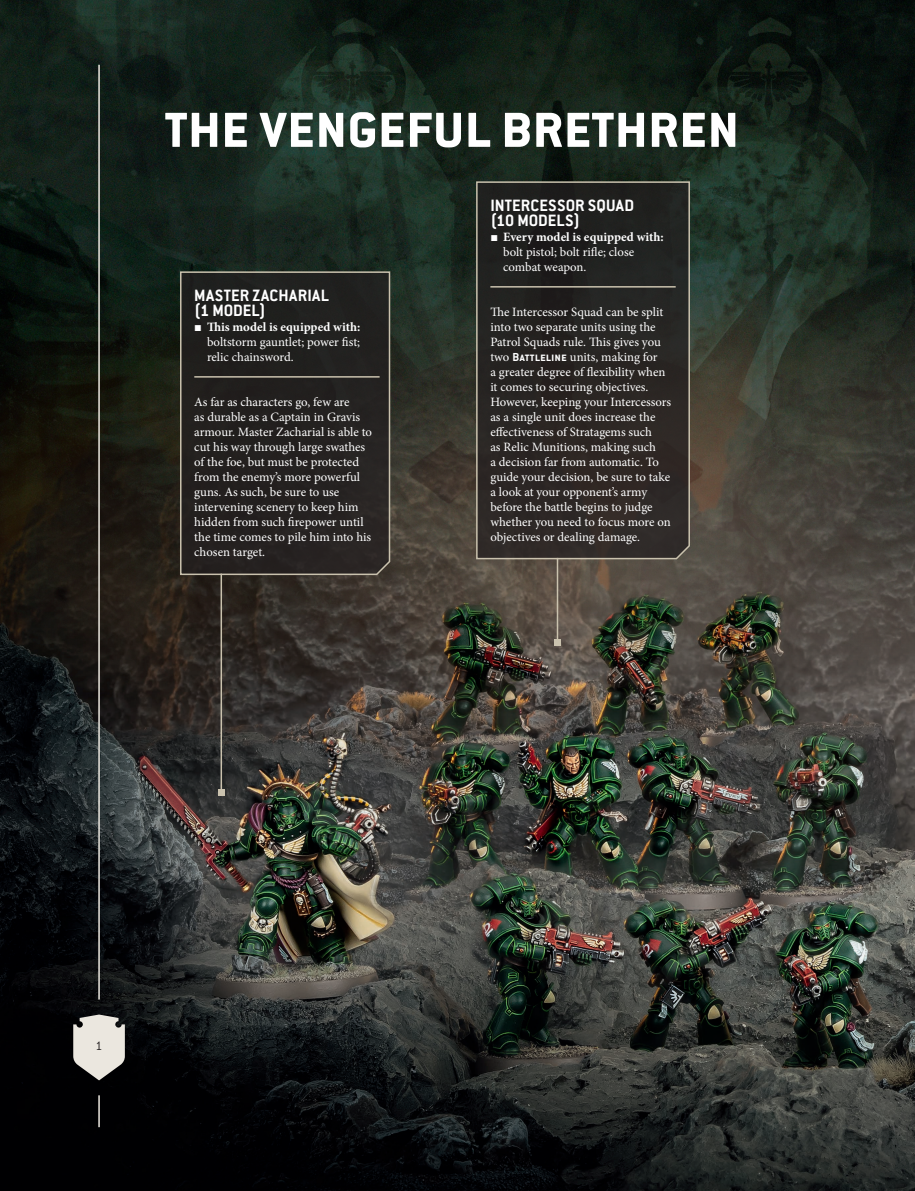
<style>
.page{position:relative;width:915px;height:1191px;background:#fff}
.page>*{position:absolute;margin:0;border:0;box-sizing:border-box;transform-origin:0 0}
.t1{font:800 54px "Conduit ITC Std";letter-spacing:.02em;color:#fff}
.t2{font:700 18px/15px "Conduit ITC Std";letter-spacing:.01em;color:#fff}
.t3{font:300 13.5px "Conduit ITC Std";color:#231f20}
.t4{font:12.75px/15px "Minion Pro";letter-spacing:-.005em;color:#fff}
.s1{font-family:"Arial"}
.s2{font-weight:700}
.s3{font-family:"Conduit ITC Std";font-weight:700}
</style>
<div class="page">
<img style="left:0;top:0;width:914px;height:256px">
<img style="left:0;top:256px;width:914px;height:935px">
<div style="left:179px;top:271px;width:212px;height:305px;background:#23201f"></div>
<svg style="left:475px;top:181px;width:215px;height:379px;background:#292624"></svg>
<hr style="left:220px;top:573px;width:2px;height:219px;background:#cac2ae">
<svg style="left:218px;top:789px;width:6px;height:6px"></svg>
<hr style="left:556px;top:558px;width:2px;height:84px;background:#cac2ae">
<svg style="left:554px;top:639px;width:6px;height:6px"></svg>
<hr style="left:98px;top:65px;width:2px;height:934px;background:#ebe7df">
<hr style="left:98px;top:1095px;width:2px;height:32px;background:#ebe7df">
<svg style="left:73px;top:1014px;width:52px;height:66px;background:#b7b4ae"></svg>
<h1 class="t1" style="left:165px;top:97px;width:575px">THE VENGEFUL BRETHREN</h1>
<h2 class="t2" style="left:194px;top:288px;width:136px">MASTER ZACHARIAL (1 MODEL)</h2>
<p class="t4" style="left:207px;top:320px;width:155px;text-align:justify;text-indent:-13px"><span class="s1">■</span> <span class="s2">This model is equipped with: </span>boltstorm gauntlet; power fist; relic chainsword.</p>
<p class="t4" style="left:194px;top:395px;width:179px">As far as characters go, few are<br>as durable as a Captain in Gravis armour. Master Zacharial is able to cut his way through large swathes of the foe, but must be protected from the enemy’s more powerful guns. As such, be sure to use intervening scenery to keep him hidden from such firepower until the time comes to pile him into his chosen target.</p>
<h2 class="t2" style="left:490px;top:198px;width:145px">INTERCESSOR SQUAD (10 MODELS)</h2>
<p class="t4" style="left:503px;top:230px;width:162px;text-indent:-13px"><span class="s1">■</span> <span class="s2">Every model is equipped with: </span>bolt pistol; bolt rifle; close combat weapon.</p>
<p class="t4" style="left:490px;top:305px;width:182px">The Intercessor Squad can be split into two separate units using the Patrol Squads rule. This gives you two <span class="s3">Battleline</span> units, making for<br>a greater degree of flexibility when it comes to securing objectives.<br>However, keeping your Intercessors as a single unit does increase the effectiveness of Stratagems such<br>as Relic Munitions, making such<br>a decision far from automatic. To guide your decision, be sure to take a look at your opponent’s army before the battle begins to judge whether you need to focus more on objectives or dealing damage.</p>
<p class="t3" style="left:96px;top:1037px;width:8px">1</p>
</div>
